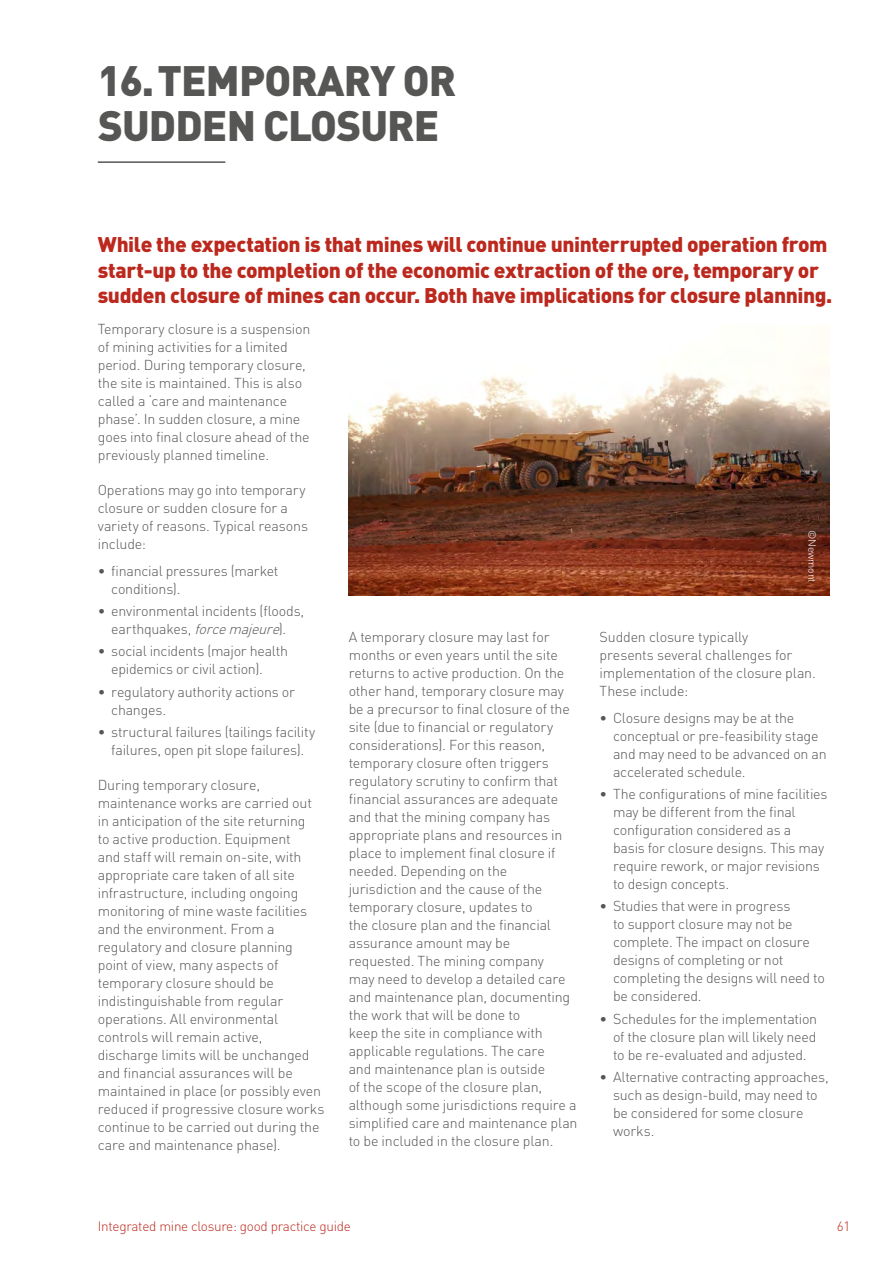
<style>
.page{position:relative;width:893px;height:1263px;background:#fff}
.page>*{position:absolute;margin:0;border:0;box-sizing:border-box;transform-origin:0 0}
.t1{font:900 42px/45px "DIN Pro";letter-spacing:-.02em;color:#565655}
.t2{font:900 21px/25.5px "DIN Pro";letter-spacing:-.02em;color:#bc281d}
.t3{font:300 14.25px/18px "DIN Pro";letter-spacing:-.015em;color:#565655}
.t4{font:300 13.5px "DIN Pro";letter-spacing:-.02em;color:#bc281d}
.t5{font:300 10.5px "DIN Pro";letter-spacing:-.02em;color:#fff}
.s1{font-style:italic}
</style>
<div class="page">
<hr style="left:98px;top:161px;width:127px;height:2px;background:#565655">
<img style="left:349px;top:355px;width:480px;height:240px">
<h1 class="t1" style="left:98px;top:56px;width:360px">16.TEMPORARY OR<br>SUDDEN CLOSURE</h1>
<p class="t2" style="left:98px;top:231px;width:736px">While the expectation is that mines will continue uninterrupted operation from start-up to the completion of the economic extraction of the ore, temporary or sudden closure of mines can occur. Both have implications for closure planning.</p>
<p class="t3" style="left:98px;top:320px;width:214px">Temporary closure is a suspension of mining activities for a limited period. During temporary closure, the site is maintained. This is also called a ‘care and maintenance phase’. In sudden closure, a mine goes into final closure ahead of the previously planned timeline.</p>
<p class="t3" style="left:98px;top:481px;width:212px">Operations may go into temporary closure or sudden closure for a variety of reasons. Typical reasons include:</p>
<p class="t3" style="left:111px;top:561px;width:169px;text-indent:-13px">• financial pressures (market conditions).</p>
<p class="t3" style="left:98px;top:601px;width:208px;text-align:center">• environmental incidents (floods, earthquakes, <span class="s1">forcemajeure</span>).</p>
<p class="t3" style="left:111px;top:642px;width:178px;text-indent:-13px">• social incidents (major health epidemics or civil action).</p>
<p class="t3" style="left:111px;top:682px;width:185px;text-indent:-13px">• regulatory authority actions or changes.</p>
<p class="t3" style="left:98px;top:722px;width:219px;text-align:center">• structural failures (tailings facility failures, open pit slope failures).</p>
<p class="t3" style="left:98px;top:775px;width:228px">During temporary closure, maintenance works are carried out in anticipation of the site returning<br>to active production. Equipment<br>and staff will remain on-site, with appropriate care taken of all site infrastructure, including ongoing monitoring of mine waste facilities and the environment. From a regulatory and closure planning point of view, many aspects of temporary closure should be indistinguishable from regular operations. All environmental controls will remain active, discharge limits will be unchanged and financial assurances will be maintained in place (or possibly even reduced if progressive closure works continue to be carried out during the care and maintenance phase).</p>
<p class="t5" style="left:819px;top:530px;width:54px;rotate:90deg">©Newmont</p>
<p class="t3" style="left:600px;top:628px;width:218px">Sudden closure typically<br>presents several challenges for implementation of the closure plan.<br>These include:</p>
<p class="t3" style="left:613px;top:708px;width:215px;text-indent:-13px">• Closure designs may be at the conceptual or pre-feasibility stage and may need to be advanced on an accelerated schedule.</p>
<p class="t3" style="left:613px;top:784px;width:216px;text-indent:-13px">• The configurations of mine facilities may be different from the final configuration considered as a<br>basis for closure designs. This may require rework, or major revisions to design concepts.</p>
<p class="t3" style="left:613px;top:897px;width:213px;text-indent:-13px">• Studies that were in progress<br>to support closure may not be complete. The impact on closure designs of completing or not completing the designs will need to be considered.</p>
<p class="t3" style="left:613px;top:1009px;width:206px;text-align:justify;text-indent:-13px">• Schedules for the implementation of the closure plan will likely need to be re-evaluated and adjusted.</p>
<p class="t3" style="left:613px;top:1067px;width:217px;text-indent:-13px">• Alternative contracting approaches, such as design-build, may need to be considered for some closure works.</p>
<p class="t3" style="left:349px;top:628px;width:230px">A temporary closure may last for months or even years until the site returns to active production. On the other hand, temporary closure may be a precursor to final closure of the site (due to financial or regulatory considerations). For this reason, temporary closure often triggers regulatory scrutiny to confirm that financial assurances are adequate and that the mining company has appropriate plans and resources in place to implement final closure if needed. Depending on the jurisdiction and the cause of the temporary closure, updates to<br>the closure plan and the financial assurance amount may be requested. The mining company<br>may need to develop a detailed care and maintenance plan, documenting the work that will be done to<br>keep the site in compliance with applicable regulations. The care<br>and maintenance plan is outside<br>of the scope of the closure plan, although some jurisdictions require a simplified care and maintenance plan to be included in the closure plan.</p>
<p class="t4" style="left:98px;top:1217px;width:255px">Integrated mine closure: good practice guide</p>
<p class="t4" style="left:837px;top:1217px;width:15px">61</p>
</div>
